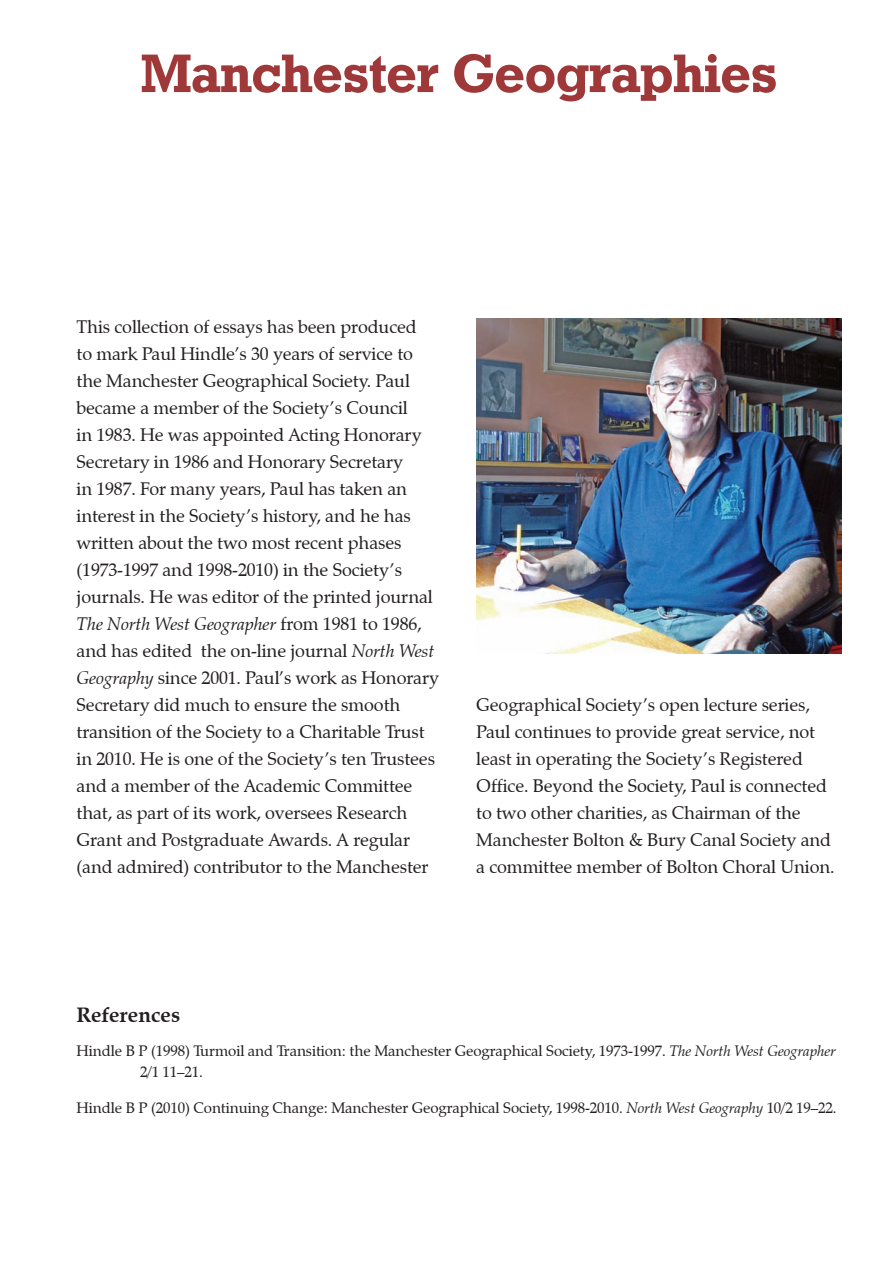
<style>
.page{position:relative;width:893px;height:1263px;background:#fff}
.page>*{position:absolute;margin:0;border:0;box-sizing:border-box;transform-origin:0 0}
.t1{font:54px "Geometric Slab 712 BT Bold A";letter-spacing:-.005em;color:#9f3839}
.t2{font:700 21px "Zapf Calligraphic 801 BT";color:#231f20}
.t3{font:18px/27px "Zapf Calligraphic 801 BT";letter-spacing:-.005em;color:#231f20}
.t4{font:15px/21px "Zapf Calligraphic 801 BT";letter-spacing:-.005em;color:#231f20}
.s1{font-style:italic}
</style>
<div class="page">
<img style="left:476px;top:319px;width:366px;height:335px">
<h1 class="t1" style="left:141px;top:40px;width:638px">Manchester Geographies</h1>
<p class="t3" style="left:77px;top:313px;width:364px">This collection of essays has been produced<br>to mark Paul Hindle’s 30 years of service to the Manchester Geographical Society. Paul became a member of the Society’s Council<br>in 1983. He was appointed Acting Honorary Secretary in 1986 and Honorary Secretary<br>in 1987. For many years, Paul has taken an interest in the Society’s history, and he has written about the two most recent phases (1973-1997 and 1998-2010) in the Society’s journals. He was editor of the printed journal <span class="s1">The North West Geographer</span> from 1981 to 1986, and has edited the on-line journal <span class="s1">North West Geography</span> since 2001. Paul’s work as Honorary Secretary did much to ensure the smooth transition of the Society to a Charitable Trust in 2010. He is one of the Society’s ten Trustees and a member of the Academic Committee that, as part of its work, oversees Research Grant and Postgraduate Awards. A regular (and admired) contributor to the Manchester</p>
<p class="t3" style="left:476px;top:691px;width:360px">Geographical Society’s open lecture series, Paul continues to provide great service, not least in operating the Society’s Registered Office. Beyond the Society, Paul is connected to two other charities, as Chairman of the Manchester Bolton &amp; Bury Canal Society and a committee member of Bolton Choral Union.</p>
<p class="t2" style="left:77px;top:1002px;width:105px">References</p>
<p class="t4" style="left:140px;top:1040px;width:697px;text-indent:-64px">Hindle B P (1998) Turmoil and Transition: the Manchester Geographical Society, 1973-1997. <span class="s1">The North West Geographer<br></span>2/1 11–21.</p>
<p class="t4" style="left:77px;top:1097px;width:761px">Hindle B P (2010) Continuing Change: Manchester Geographical Society, 1998-2010. <span class="s1">North West Geography</span> 10/2 19–22.</p>
</div>
